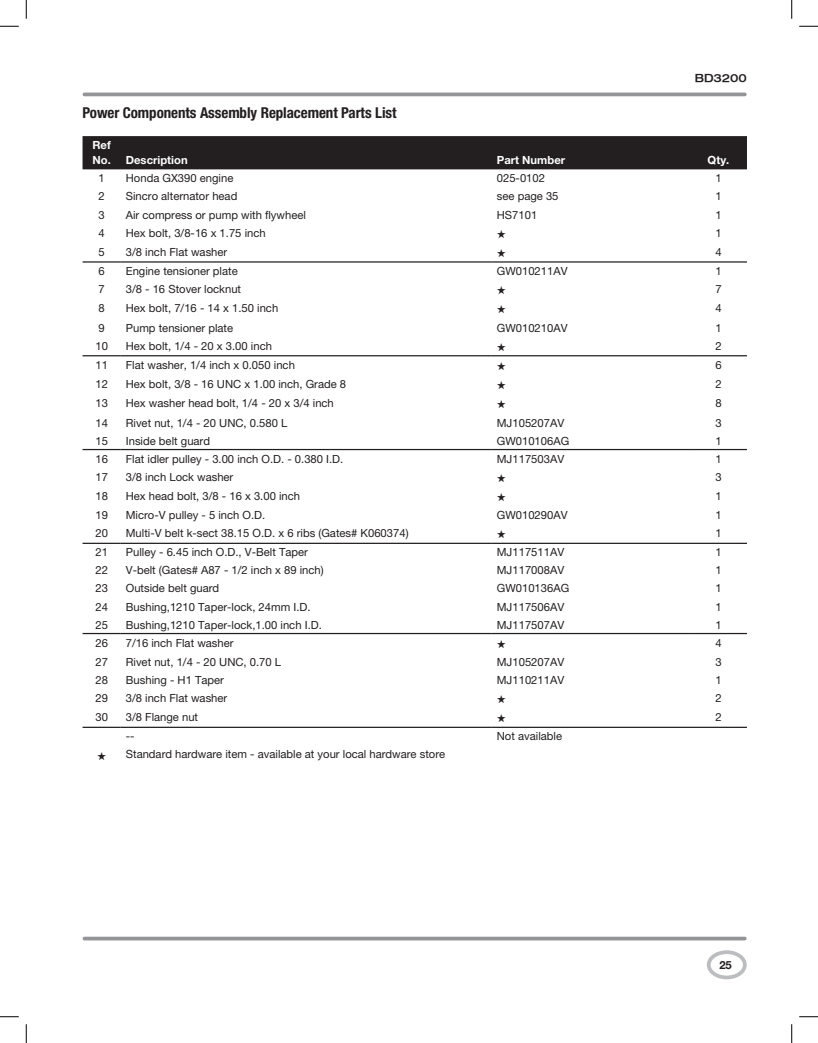
<style>
.page{position:relative;width:818px;height:1043px;background:#fff}
.page>*{position:absolute;margin:0;border:0;box-sizing:border-box;transform-origin:0 0}
.Section_Head_-_Engli{font:700 condensed 15px "Helvetica Neue";letter-spacing:-.005em;color:#231f20}
.DWCN{font:11.25px "Helvetica Neue LT Pro";color:#231f20}
.DWCN-2{font:700 11.25px/15px "Helvetica Neue LT Pro";color:#fff}
.Spec_Model{font:500 expanded 11.25px "Helvetica Neue";letter-spacing:-.005em;color:#231f20}
.Body_-_English{font:700 11.25px "Helvetica Neue LT Pro";color:#231f20}
</style>
<div class="page">
<svg style="left:84px;top:92px;width:660px;height:4px;background:#a1a3a5"></svg>
<svg style="left:84px;top:936px;width:660px;height:4px;background:#a5a7a9"></svg>
<div style="left:706px;top:950px;width:40px;height:29px;border:4px solid #bcbdc0;border-radius:50%"></div>
<div style="left:82px;top:136px;width:665px;height:33px;background:#231f20"></div>
<hr style="left:82px;top:261px;width:39px;height:1px;background:#231f20">
<hr style="left:121px;top:261px;width:371px;height:1px;background:#231f20">
<hr style="left:492px;top:261px;width:198px;height:1px;background:#231f20">
<hr style="left:690px;top:261px;width:57px;height:1px;background:#231f20">
<hr style="left:82px;top:355px;width:39px;height:1px;background:#231f20">
<hr style="left:121px;top:355px;width:371px;height:1px;background:#231f20">
<hr style="left:492px;top:355px;width:198px;height:1px;background:#231f20">
<hr style="left:690px;top:355px;width:57px;height:1px;background:#231f20">
<hr style="left:82px;top:449px;width:39px;height:1px;background:#231f20">
<hr style="left:121px;top:449px;width:371px;height:1px;background:#231f20">
<hr style="left:492px;top:449px;width:198px;height:1px;background:#231f20">
<hr style="left:690px;top:449px;width:57px;height:1px;background:#231f20">
<hr style="left:82px;top:542px;width:39px;height:2px;background:#231f20">
<hr style="left:121px;top:542px;width:371px;height:2px;background:#231f20">
<hr style="left:492px;top:542px;width:198px;height:2px;background:#231f20">
<hr style="left:690px;top:542px;width:57px;height:2px;background:#231f20">
<hr style="left:82px;top:633px;width:39px;height:1px;background:#231f20">
<hr style="left:121px;top:633px;width:371px;height:1px;background:#231f20">
<hr style="left:492px;top:633px;width:198px;height:1px;background:#231f20">
<hr style="left:690px;top:633px;width:57px;height:1px;background:#231f20">
<hr style="left:82px;top:726px;width:39px;height:2px;background:#231f20">
<hr style="left:121px;top:726px;width:371px;height:2px;background:#231f20">
<hr style="left:492px;top:726px;width:198px;height:2px;background:#231f20">
<hr style="left:690px;top:726px;width:57px;height:2px;background:#231f20">
<svg style="left:0;top:25px;width:19px;height:2px"></svg>
<svg style="left:799px;top:25px;width:19px;height:2px"></svg>
<svg style="left:0;top:1016px;width:19px;height:1px"></svg>
<svg style="left:799px;top:1016px;width:19px;height:1px"></svg>
<svg style="left:25px;top:0;width:2px;height:19px"></svg>
<svg style="left:25px;top:1024px;width:2px;height:18px"></svg>
<svg style="left:791px;top:0;width:1px;height:19px"></svg>
<svg style="left:791px;top:1024px;width:1px;height:18px"></svg>
<p class="Section_Head_-_Engli" style="left:82px;top:103px;width:315px">Power Components Assembly Replacement Parts List</p>
<p class="Spec_Model" style="left:694px;top:71px;width:53px">BD3200</p>
<p class="DWCN-2" style="left:92px;top:137px;width:20px">Ref<br>No.</p>
<p class="DWCN-2" style="left:126px;top:153px;width:63px">Description</p>
<p class="DWCN-2" style="left:497px;top:153px;width:70px">Part Number</p>
<p class="DWCN-2" style="left:707px;top:153px;width:23px">Qty.</p>
<p class="DWCN" style="left:98px;top:172px;width:8px">1</p>
<p class="DWCN" style="left:126px;top:172px;width:109px">Honda GX390 engine</p>
<p class="DWCN" style="left:497px;top:172px;width:50px">025-0102</p>
<p class="DWCN" style="left:715px;top:172px;width:8px">1</p>
<p class="DWCN" style="left:98px;top:190px;width:8px">2</p>
<p class="DWCN" style="left:126px;top:190px;width:113px">Sincro alternator head</p>
<p class="DWCN" style="left:497px;top:190px;width:63px">see page 35</p>
<p class="DWCN" style="left:715px;top:190px;width:8px">1</p>
<p class="DWCN" style="left:98px;top:208px;width:8px">3</p>
<p class="DWCN" style="left:126px;top:208px;width:182px">Air compress or pump with flywheel</p>
<p class="DWCN" style="left:497px;top:208px;width:42px">HS7101</p>
<p class="DWCN" style="left:715px;top:208px;width:8px">1</p>
<p class="DWCN" style="left:98px;top:226px;width:8px">4</p>
<p class="DWCN" style="left:126px;top:226px;width:141px">Hex bolt, 3/8-16 x 1.75 inch</p>
<p class="DWCN" style="left:715px;top:226px;width:8px">1</p>
<p class="DWCN" style="left:98px;top:245px;width:8px">5</p>
<p class="DWCN" style="left:126px;top:245px;width:103px">3/8 inch Flat washer</p>
<p class="DWCN" style="left:715px;top:245px;width:8px">4</p>
<p class="DWCN" style="left:98px;top:264px;width:8px">6</p>
<p class="DWCN" style="left:126px;top:264px;width:113px">Engine tensioner plate</p>
<p class="DWCN" style="left:497px;top:264px;width:72px">GW010211AV</p>
<p class="DWCN" style="left:715px;top:264px;width:8px">1</p>
<p class="DWCN" style="left:98px;top:282px;width:8px">7</p>
<p class="DWCN" style="left:126px;top:282px;width:117px">3/8 - 16 Stover locknut</p>
<p class="DWCN" style="left:715px;top:282px;width:8px">7</p>
<p class="DWCN" style="left:98px;top:301px;width:8px">8</p>
<p class="DWCN" style="left:126px;top:301px;width:154px">Hex bolt, 7/16 - 14 x 1.50 inch</p>
<p class="DWCN" style="left:715px;top:301px;width:8px">4</p>
<p class="DWCN" style="left:98px;top:321px;width:8px">9</p>
<p class="DWCN" style="left:126px;top:321px;width:109px">Pump tensioner plate</p>
<p class="DWCN" style="left:497px;top:321px;width:72px">GW010210AV</p>
<p class="DWCN" style="left:715px;top:321px;width:8px">1</p>
<p class="DWCN" style="left:95px;top:339px;width:14px">10</p>
<p class="DWCN" style="left:126px;top:339px;width:148px">Hex bolt, 1/4 - 20 x 3.00 inch</p>
<p class="DWCN" style="left:715px;top:339px;width:8px">2</p>
<p class="DWCN" style="left:95px;top:358px;width:14px">11</p>
<p class="DWCN" style="left:126px;top:358px;width:170px">Flat washer, 1/4 inch x 0.050 inch</p>
<p class="DWCN" style="left:715px;top:358px;width:8px">6</p>
<p class="DWCN" style="left:95px;top:377px;width:14px">12</p>
<p class="DWCN" style="left:126px;top:377px;width:222px">Hex bolt, 3/8 - 16 UNC x 1.00 inch, Grade 8</p>
<p class="DWCN" style="left:715px;top:377px;width:8px">2</p>
<p class="DWCN" style="left:95px;top:396px;width:14px">13</p>
<p class="DWCN" style="left:126px;top:396px;width:209px">Hex washer head bolt, 1/4 - 20 x 3/4 inch</p>
<p class="DWCN" style="left:715px;top:396px;width:8px">8</p>
<p class="DWCN" style="left:95px;top:416px;width:14px">14</p>
<p class="DWCN" style="left:126px;top:416px;width:163px">Rivet nut, 1/4 - 20 UNC, 0.580 L</p>
<p class="DWCN" style="left:497px;top:416px;width:69px">MJ105207AV</p>
<p class="DWCN" style="left:715px;top:416px;width:8px">3</p>
<p class="DWCN" style="left:95px;top:434px;width:14px">15</p>
<p class="DWCN" style="left:126px;top:434px;width:86px">Inside belt guard</p>
<p class="DWCN" style="left:497px;top:434px;width:74px">GW010106AG</p>
<p class="DWCN" style="left:715px;top:434px;width:8px">1</p>
<p class="DWCN" style="left:95px;top:452px;width:14px">16</p>
<p class="DWCN" style="left:126px;top:452px;width:219px">Flat idler pulley - 3.00 inch O.D. - 0.380 I.D.</p>
<p class="DWCN" style="left:497px;top:452px;width:69px">MJ117503AV</p>
<p class="DWCN" style="left:715px;top:452px;width:8px">1</p>
<p class="DWCN" style="left:95px;top:470px;width:14px">17</p>
<p class="DWCN" style="left:126px;top:470px;width:109px">3/8 inch Lock washer</p>
<p class="DWCN" style="left:715px;top:470px;width:8px">3</p>
<p class="DWCN" style="left:95px;top:489px;width:14px">18</p>
<p class="DWCN" style="left:126px;top:489px;width:176px">Hex head bolt, 3/8 - 16 x 3.00 inch</p>
<p class="DWCN" style="left:715px;top:489px;width:8px">1</p>
<p class="DWCN" style="left:95px;top:508px;width:14px">19</p>
<p class="DWCN" style="left:126px;top:508px;width:141px">Micro-V pulley - 5 inch O.D.</p>
<p class="DWCN" style="left:497px;top:508px;width:72px">GW010290AV</p>
<p class="DWCN" style="left:715px;top:508px;width:8px">1</p>
<p class="DWCN" style="left:95px;top:526px;width:14px">20</p>
<p class="DWCN" style="left:126px;top:526px;width:284px">Multi-V belt k-sect 38.15 O.D. x 6 ribs (Gates# K060374)</p>
<p class="DWCN" style="left:715px;top:526px;width:8px">1</p>
<p class="DWCN" style="left:95px;top:545px;width:14px">21</p>
<p class="DWCN" style="left:126px;top:545px;width:184px">Pulley - 6.45 inch O.D., V-Belt Taper</p>
<p class="DWCN" style="left:497px;top:545px;width:69px">MJ117511AV</p>
<p class="DWCN" style="left:715px;top:545px;width:8px">1</p>
<p class="DWCN" style="left:95px;top:563px;width:14px">22</p>
<p class="DWCN" style="left:126px;top:563px;width:199px">V-belt (Gates# A87 - 1/2 inch x 89 inch)</p>
<p class="DWCN" style="left:497px;top:563px;width:69px">MJ117008AV</p>
<p class="DWCN" style="left:715px;top:563px;width:8px">1</p>
<p class="DWCN" style="left:95px;top:581px;width:14px">23</p>
<p class="DWCN" style="left:126px;top:581px;width:95px">Outside belt guard</p>
<p class="DWCN" style="left:497px;top:581px;width:74px">GW010136AG</p>
<p class="DWCN" style="left:715px;top:581px;width:8px">1</p>
<p class="DWCN" style="left:95px;top:599px;width:14px">24</p>
<p class="DWCN" style="left:126px;top:599px;width:186px">Bushing,1210 Taper-lock, 24mm I.D.</p>
<p class="DWCN" style="left:497px;top:599px;width:69px">MJ117506AV</p>
<p class="DWCN" style="left:715px;top:599px;width:8px">1</p>
<p class="DWCN" style="left:95px;top:618px;width:14px">25</p>
<p class="DWCN" style="left:126px;top:618px;width:197px">Bushing,1210 Taper-lock,1.00 inch I.D.</p>
<p class="DWCN" style="left:497px;top:618px;width:69px">MJ117507AV</p>
<p class="DWCN" style="left:715px;top:618px;width:8px">1</p>
<p class="DWCN" style="left:95px;top:636px;width:14px">26</p>
<p class="DWCN" style="left:126px;top:636px;width:109px">7/16 inch Flat washer</p>
<p class="DWCN" style="left:715px;top:636px;width:8px">4</p>
<p class="DWCN" style="left:95px;top:655px;width:14px">27</p>
<p class="DWCN" style="left:126px;top:655px;width:157px">Rivet nut, 1/4 - 20 UNC, 0.70 L</p>
<p class="DWCN" style="left:497px;top:655px;width:69px">MJ105207AV</p>
<p class="DWCN" style="left:715px;top:655px;width:8px">3</p>
<p class="DWCN" style="left:95px;top:673px;width:14px">28</p>
<p class="DWCN" style="left:126px;top:673px;width:100px">Bushing - H1 Taper</p>
<p class="DWCN" style="left:497px;top:673px;width:69px">MJ110211AV</p>
<p class="DWCN" style="left:715px;top:673px;width:8px">1</p>
<p class="DWCN" style="left:95px;top:691px;width:14px">29</p>
<p class="DWCN" style="left:126px;top:691px;width:103px">3/8 inch Flat washer</p>
<p class="DWCN" style="left:715px;top:691px;width:8px">2</p>
<p class="DWCN" style="left:95px;top:710px;width:14px">30</p>
<p class="DWCN" style="left:126px;top:710px;width:74px">3/8 Flange nut</p>
<p class="DWCN" style="left:715px;top:710px;width:8px">2</p>
<p class="DWCN" style="left:126px;top:729px;width:10px">--</p>
<p class="DWCN" style="left:497px;top:729px;width:67px">Not available</p>
<p class="DWCN" style="left:126px;top:747px;width:321px">Standard hardware item - available at your local hardware store</p>
<p class="Body_-_English" style="left:719px;top:957px;width:14px">25</p>
</div>
